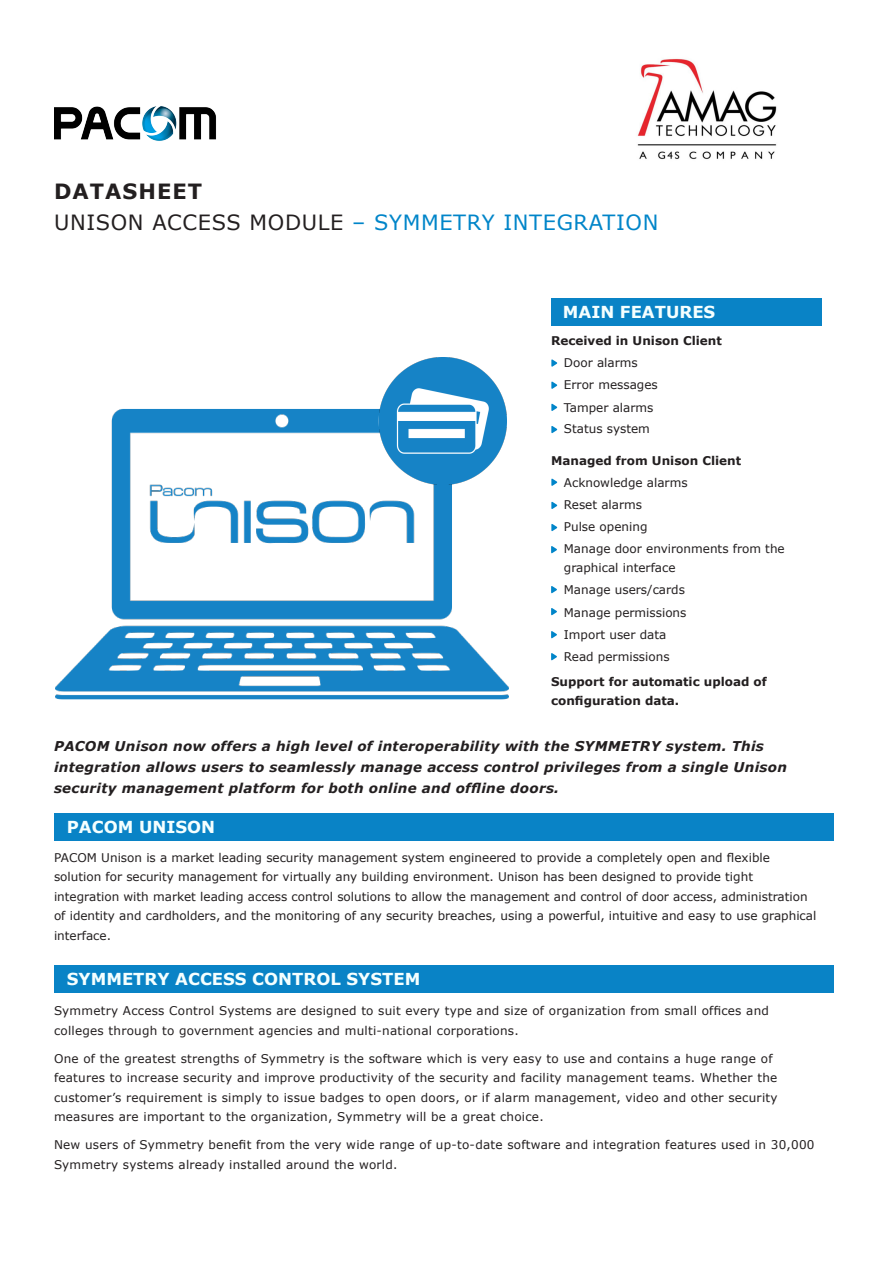
<style>
.page{position:relative;width:893px;height:1263px;background:#fff}
.page>*{position:absolute;margin:0;border:0;box-sizing:border-box;transform-origin:0 0}
.Heading_Cover_-_ligh{font:21px "Verdana";letter-spacing:.03em;color:#0085c9}
.Heading_Cover_-_Bold{font:700 21px "Verdana";letter-spacing:.05em;color:#231f20}
.Rub2{font:700 16.5px "Verdana";color:#f5ffff}
.t1{font:italic 700 13.5px/21px "Verdana";letter-spacing:.02em;color:#231f20}
.Body_Text{font:12px/19.5px "Verdana";letter-spacing:.02em;color:#231f20}
.Body_Text-2{font:12px/19.5px "Verdana";color:#231f20}
.Beskrivningstext{font:12px/18.8px "Verdana";color:#231f20}
.Beskrivningstext_rub{font:700 12px/18.8px "Verdana";color:#231f20}
.s1{color:#231f20}
</style>
<div class="page">
<img style="left:54px;top:106px;width:162px;height:35px">
<img style="left:55px;top:408px;width:453px;height:292px">
<svg style="left:551px;top:359px;width:7px;height:8px"></svg>
<svg style="left:551px;top:381px;width:7px;height:8px"></svg>
<svg style="left:551px;top:426px;width:7px;height:7px"></svg>
<svg style="left:551px;top:524px;width:7px;height:8px"></svg>
<svg style="left:551px;top:501px;width:7px;height:8px"></svg>
<svg style="left:551px;top:478px;width:7px;height:8px"></svg>
<svg style="left:551px;top:403px;width:7px;height:8px"></svg>
<svg style="left:551px;top:546px;width:6px;height:8px"></svg>
<svg style="left:551px;top:586px;width:6px;height:8px"></svg>
<svg style="left:551px;top:608px;width:6px;height:8px"></svg>
<svg style="left:551px;top:631px;width:6px;height:8px"></svg>
<svg style="left:551px;top:653px;width:6px;height:8px"></svg>
<div style="left:551px;top:298px;width:270px;height:27px;background:#0983c6"></div>
<img style="left:377px;top:357px;width:131px;height:128px">
<div style="left:54px;top:813px;width:779px;height:28px;background:#0983c6"></div>
<div style="left:54px;top:965px;width:779px;height:28px;background:#0983c6"></div>
<img style="left:637px;top:58px;width:140px;height:102px">
<p class="Heading_Cover_-_Bold" style="left:54px;top:176px;width:150px">DATASHEET</p>
<p class="Heading_Cover_-_ligh" style="left:54px;top:208px;width:606px"><span class="s1">UNISON ACCESS MODULE</span> – SYMMETRY INTEGRATION</p>
<p class="Rub2" style="left:563px;top:300px;width:154px">MAIN FEATURES</p>
<p class="Beskrivningstext_rub" style="left:551px;top:331px;width:172px">Received in Unison Client</p>
<p class="Beskrivningstext" style="left:564px;top:353px;width:75px">Door alarms</p>
<p class="Beskrivningstext" style="left:564px;top:376px;width:95px">Error messages</p>
<p class="Beskrivningstext" style="left:564px;top:398px;width:91px">Tamper alarms</p>
<p class="Beskrivningstext" style="left:564px;top:419px;width:88px">Status system</p>
<p class="Beskrivningstext_rub" style="left:551px;top:451px;width:192px">Managed from Unison Client</p>
<p class="Beskrivningstext" style="left:564px;top:473px;width:125px">Acknowledge alarms</p>
<p class="Beskrivningstext" style="left:564px;top:495px;width:80px">Reset alarms</p>
<p class="Beskrivningstext" style="left:564px;top:517px;width:85px">Pulse opening</p>
<p class="Beskrivningstext" style="left:564px;top:540px;width:222px">Manage door environments from the graphical interface</p>
<p class="Beskrivningstext" style="left:564px;top:580px;width:123px">Manage users/cards</p>
<p class="Beskrivningstext" style="left:564px;top:603px;width:124px">Manage permissions</p>
<p class="Beskrivningstext" style="left:564px;top:625px;width:104px">Import user data</p>
<p class="Beskrivningstext" style="left:564px;top:647px;width:107px">Read permissions</p>
<p class="Beskrivningstext_rub" style="left:551px;top:672px;width:217px">Support for automatic upload of configuration data.</p>
<p class="t1" style="left:54px;top:736px;width:734px">PACOM Unison now offers a high level of interoperability with the SYMMETRY system. This integration allows users to seamlessly manage access control privileges from a single Unison security management platform for both online and offline doors.</p>
<p class="Rub2" style="left:67px;top:815px;width:150px">PACOM UNISON</p>
<p class="Body_Text-2" style="left:54px;top:847px;width:764px">PACOM Unison is a market leading security management system engineered to provide a completely open and flexible solution for security management for virtually any building environment. Unison has been designed to provide tight integration with market leading access control solutions to allow the management and control of door access, administration of identity and cardholders, and the monitoring of any security breaches, using a powerful, intuitive and easy to use graphical interface.</p>
<p class="Rub2" style="left:67px;top:967px;width:355px">SYMMETRY ACCESS CONTROL SYSTEM</p>
<p class="Body_Text" style="left:54px;top:1001px;width:716px">Symmetry Access Control Systems are designed to suit every type and size of organization from small offices and colleges through to government agencies and multi-national corporations.</p>
<p class="Body_Text" style="left:54px;top:1049px;width:725px">One of the greatest strengths of Symmetry is the software which is very easy to use and contains a huge range of features to increase security and improve productivity of the security and facility management teams. Whether the customer’s requirement is simply to issue badges to open doors, or if alarm management, video and other security measures are important to the organization, Symmetry will be a great choice.</p>
<p class="Body_Text" style="left:54px;top:1135px;width:762px">New users of Symmetry benefit from the very wide range of up-to-date software and integration features used in 30,000<br>Symmetry systems already installed around the world.</p>
</div>
